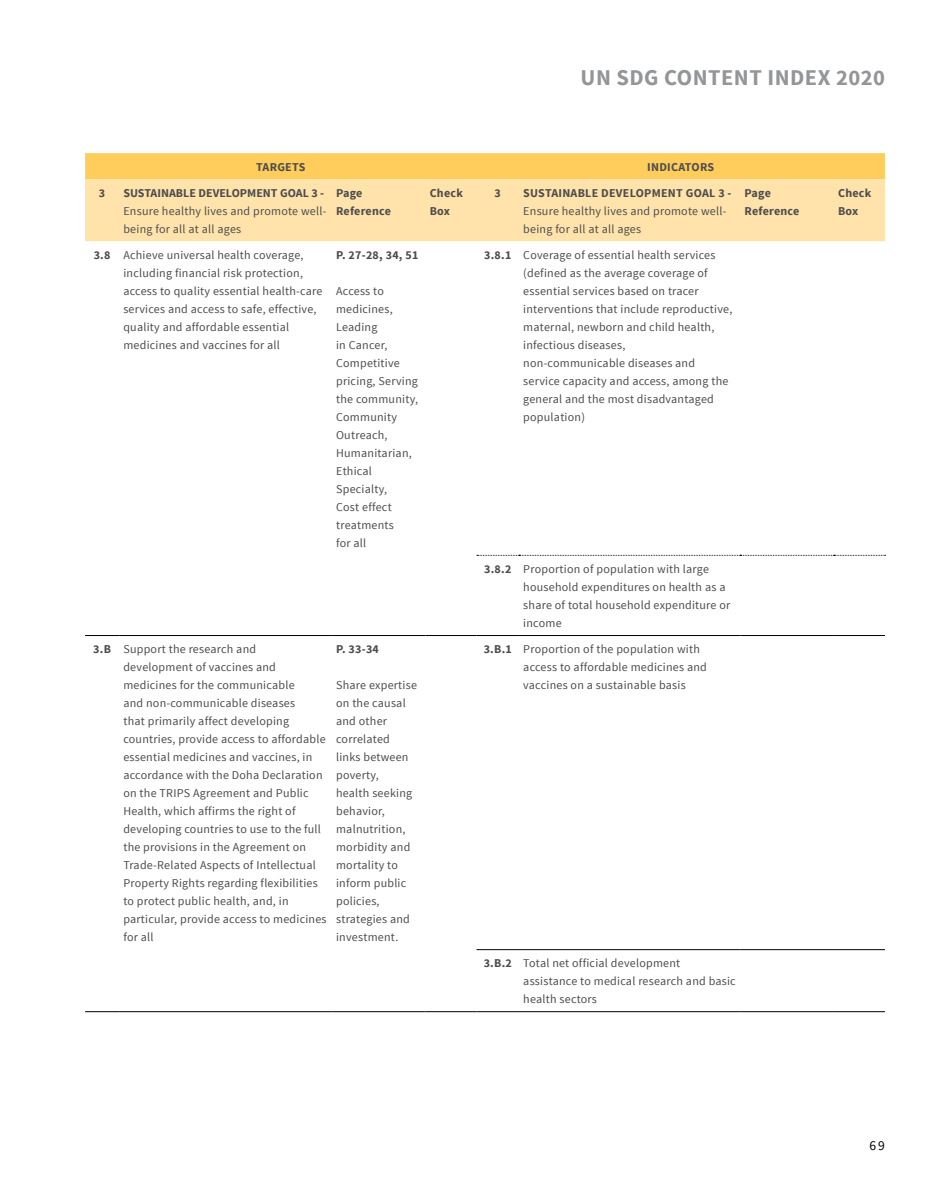
<style>
.page{position:relative;width:936px;height:1191px;background:#fff}
.page>*{position:absolute;margin:0;border:0;box-sizing:border-box;transform-origin:0 0}
.t1{font:700 22.5px "Source Sans Pro";letter-spacing:.02em;color:#939598}
.t2{font:13.5px "Source Sans Pro";color:#000}
.t3{font:12px/18px "Source Sans Pro";letter-spacing:.02em;color:#4d4d4f}
.t4{font:700 12px/18px "Source Sans Pro";letter-spacing:.02em;color:#4d4d4f}
.t5{font:700 12px "Source Sans Pro";color:#4d4d4f}
.s1{font-weight:700}
</style>
<div class="page">
<div style="left:85px;top:153px;width:799px;height:26px;background:#ffcd5b"></div>
<div style="left:85px;top:179px;width:799px;height:62px;background:#ffe3aa"></div>
<svg style="left:477px;top:555px;width:408px;height:1px"></svg>
<hr style="left:476px;top:635px;width:43px;height:1px;background:#000">
<hr style="left:519px;top:635px;width:221px;height:1px;background:#000">
<hr style="left:740px;top:635px;width:93px;height:1px;background:#000">
<hr style="left:833px;top:635px;width:51px;height:1px;background:#000">
<hr style="left:476px;top:949px;width:43px;height:1px;background:#000">
<hr style="left:519px;top:949px;width:221px;height:1px;background:#000">
<hr style="left:740px;top:949px;width:93px;height:1px;background:#000">
<hr style="left:833px;top:949px;width:51px;height:1px;background:#000">
<hr style="left:476px;top:1011px;width:43px;height:1px;background:#000">
<hr style="left:519px;top:1011px;width:221px;height:1px;background:#000">
<hr style="left:740px;top:1011px;width:93px;height:1px;background:#000">
<hr style="left:833px;top:1011px;width:51px;height:1px;background:#000">
<hr style="left:85px;top:635px;width:34px;height:1px;background:#000">
<hr style="left:119px;top:635px;width:213px;height:1px;background:#000">
<hr style="left:332px;top:635px;width:93px;height:1px;background:#000">
<hr style="left:425px;top:635px;width:51px;height:1px;background:#000">
<hr style="left:85px;top:1011px;width:34px;height:1px;background:#000">
<hr style="left:119px;top:1011px;width:213px;height:1px;background:#000">
<hr style="left:332px;top:1011px;width:93px;height:1px;background:#000">
<hr style="left:425px;top:1011px;width:51px;height:1px;background:#000">
<h1 class="t1" style="left:580px;top:63px;width:306px">UN SDG CONTENT INDEX 2020</h1>
<p class="t4" style="left:256px;top:158px;width:51px">TARGETS</p>
<p class="t4" style="left:647px;top:158px;width:68px">INDICATORS</p>
<p class="t4" style="left:99px;top:184px;width:8px">3</p>
<p class="t5" style="left:123px;top:185px;width:202px">SUSTAINABLE DEVELOPMENT GOAL 3 -</p>
<p class="t3" style="left:123px;top:202px;width:204px">Ensure healthy lives and promote well&shy;being for all at all ages</p>
<p class="t4" style="left:336px;top:184px;width:56px">Page<br>Reference</p>
<p class="t4" style="left:429px;top:184px;width:35px">Check<br>Box</p>
<p class="t4" style="left:494px;top:184px;width:8px">3</p>
<p class="t4" style="left:523px;top:184px;width:210px">SUSTAINABLE DEVELOPMENT GOAL 3 -</p>
<p class="t3" style="left:523px;top:202px;width:204px">Ensure healthy lives and promote well&shy;being for all at all ages</p>
<p class="t3" style="left:123px;top:246px;width:200px;text-indent:-30px"><span class="s1">3.8</span> Achieve universal health coverage, including financial risk protection, access to quality essential health-care services and access to safe, effective, quality and affordable essential medicines and vaccines for all</p>
<p class="t4" style="left:336px;top:246px;width:84px">P. 27-28, 34, 51</p>
<p class="t3" style="left:336px;top:282px;width:83px">Access to medicines,<br>Leading<br>in Cancer,<br>Competitive pricing, Serving the community,<br>Community<br>Outreach,<br>Humanitarian,<br>Ethical<br>Specialty,<br>Cost effect treatments<br>for all</p>
<p class="t3" style="left:123px;top:640px;width:205px;text-indent:-30px"><span class="s1">3.B</span> Support the research and development of vaccines and medicines for the communicable<br>and non-communicable diseases<br>that primarily affect developing countries, provide access to affordable essential medicines and vaccines, in accordance with the Doha Declaration on the TRIPS Agreement and Public Health, which affirms the right of developing countries to use to the full the provisions in the Agreement on Trade-Related Aspects of Intellectual Property Rights regarding flexibilities to protect public health, and, in particular, provide access to medicines for all</p>
<p class="t4" style="left:336px;top:640px;width:44px">P. 33-34</p>
<p class="t3" style="left:336px;top:676px;width:82px">Share expertise on the causal and other correlated links between poverty,<br>health seeking behavior, malnutrition, morbidity and mortality to inform public policies, strategies and investment.</p>
<p class="t3" style="left:523px;top:246px;width:210px;text-indent:-39px"><span class="s1">3.8.1</span> Coverage of essential health services (defined as the average coverage of essential services based on tracer interventions that include reproductive, maternal, newborn and child health, infectious diseases,<br>non-communicable diseases and service capacity and access, among the general and the most disadvantaged population)</p>
<p class="t3" style="left:523px;top:560px;width:208px;text-indent:-39px"><span class="s1">3.8.2</span> Proportion of population with large household expenditures on health as a share of total household expenditure or income</p>
<p class="t3" style="left:523px;top:640px;width:185px;text-indent:-40px"><span class="s1">3.B.1</span> Proportion of the population with access to affordable medicines and vaccines on a sustainable basis</p>
<p class="t3" style="left:523px;top:954px;width:214px;text-indent:-40px"><span class="s1">3.B.2</span> Total net official development assistance to medical research and basic health sectors</p>
<p class="t4" style="left:744px;top:184px;width:56px">Page<br>Reference</p>
<p class="t4" style="left:838px;top:184px;width:35px">Check<br>Box</p>
<p class="t2" style="left:869px;top:1137px;width:17px">69</p>
</div>
